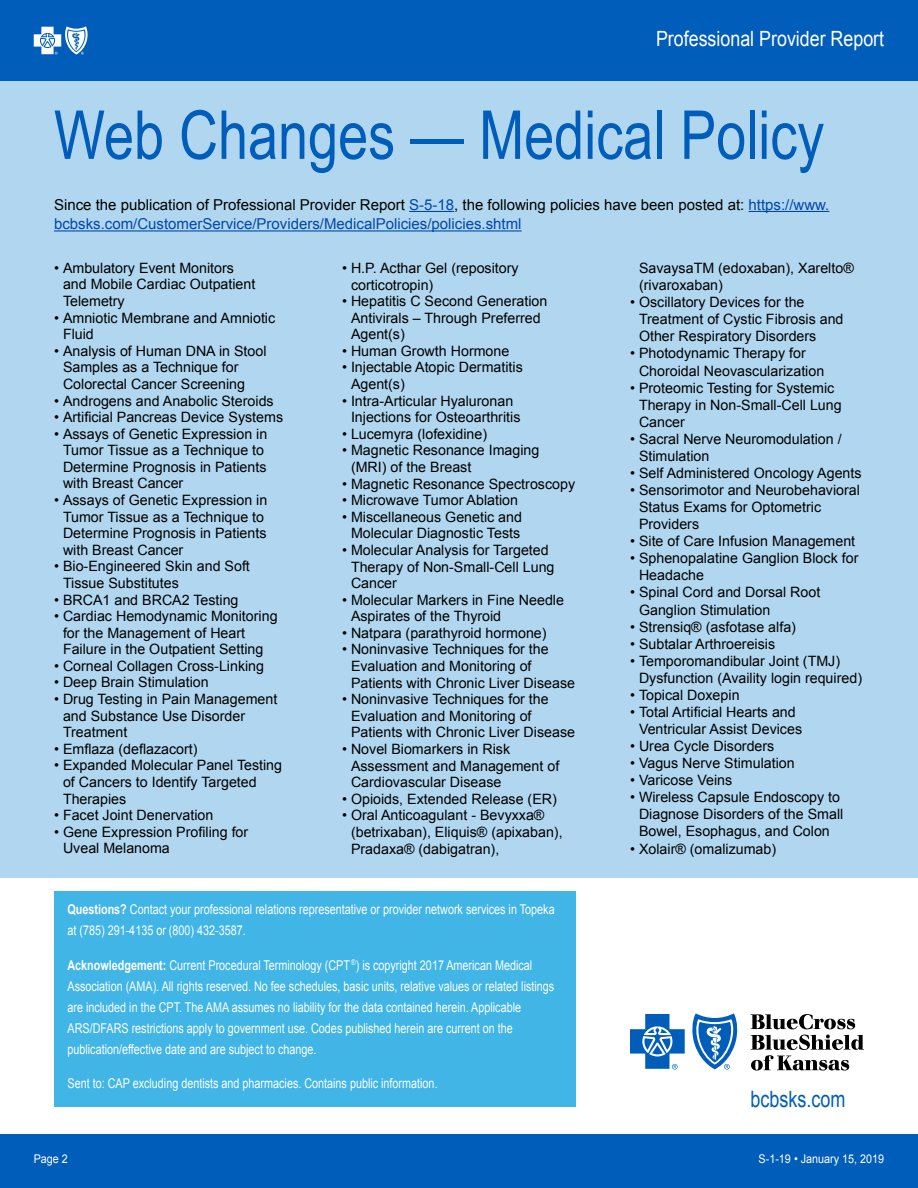
<style>
.page{position:relative;width:918px;height:1188px;background:#fff}
.page>*{position:absolute;margin:0;border:0;box-sizing:border-box;transform-origin:0 0}
.t1{font:67.5px "Arial";color:#005db9;scale:.8 1}
.t2{font:22.5px "Arial";color:#005db9;scale:.8 1}
.t3{font:21px "Arial";color:#fff;scale:.85 1}
.t4{font:15px/19.5px "Arial";color:#000}
.t5{font:14.25px/16.6px "Arial";color:#000}
.t6{font:13.5px/21px "Arial";color:#fff;scale:.8 1}
.t7{font:12px "Arial";color:#fff;scale:.9 1}
.s1{color:#0147a9}
.s2{font-weight:700}
</style>
<div class="page">
<div style="left:0;top:81px;width:918px;height:797px;background:#b1d7f0"></div>
<div style="left:0;top:0;width:918px;height:81px;background:#005db9"></div>
<div style="left:0;top:1134px;width:918px;height:54px;background:#005db9"></div>
<div style="left:54px;top:891px;width:522px;height:216px;background:#40b5e6"></div>
<svg style="left:751px;top:1035px;width:113px;height:36px"></svg>
<svg style="left:751px;top:1014px;width:104px;height:15px"></svg>
<svg style="left:630px;top:1014px;width:55px;height:56px"></svg>
<svg style="left:692px;top:1013px;width:46px;height:57px"></svg>
<svg style="left:34px;top:26px;width:54px;height:29px"></svg>
<hr style="left:409px;top:211px;width:45px;height:1px;background:#0147a9">
<hr style="left:749px;top:211px;width:80px;height:1px;background:#0147a9">
<hr style="left:54px;top:230px;width:468px;height:2px;background:#0147a9">
<h3 class="t3" style="left:656px;top:25px;width:270px">Professional Provider Report</h3>
<h1 class="t1" style="left:54px;top:91px;width:964px">Web Changes — Medical Policy</h1>
<p class="t4" style="left:54px;top:195px;width:777px">Since the publication of Professional Provider Report <span class="s1">S-5-18</span>, the following policies have been posted at: <span class="s1">https://www. bcbsks.com/CustomerService/Providers/MedicalPolicies/policies.shtml</span></p>
<p class="t5" style="left:63px;top:260px;width:194px;text-indent:-9px">• Ambulatory Event Monitors and Mobile Cardiac Outpatient<br>Telemetry</p>
<p class="t5" style="left:63px;top:309px;width:214px;text-indent:-9px">• Amniotic Membrane and Amniotic<br>Fluid</p>
<p class="t5" style="left:63px;top:343px;width:205px;text-indent:-9px">• Analysis of Human DNA in Stool<br>Samples as a Technique for<br>Colorectal Cancer Screening</p>
<p class="t5" style="left:54px;top:392px;width:221px">• Androgens and Anabolic Steroids</p>
<p class="t5" style="left:54px;top:409px;width:231px">• Artificial Pancreas Device Systems</p>
<p class="t5" style="left:63px;top:426px;width:206px;text-indent:-9px">• Assays of Genetic Expression in<br>Tumor Tissue as a Technique to<br>Determine Prognosis in Patients with Breast Cancer</p>
<p class="t5" style="left:63px;top:492px;width:206px;text-indent:-9px">• Assays of Genetic Expression in<br>Tumor Tissue as a Technique to<br>Determine Prognosis in Patients with Breast Cancer</p>
<p class="t5" style="left:63px;top:558px;width:188px;text-indent:-9px">• Bio-Engineered Skin and Soft<br>Tissue Substitutes</p>
<p class="t5" style="left:54px;top:591px;width:186px">• BRCA1 and BRCA2 Testing</p>
<p class="t5" style="left:63px;top:608px;width:216px;text-indent:-9px">• Cardiac Hemodynamic Monitoring for the Management of Heart<br>Failure in the Outpatient Setting</p>
<p class="t5" style="left:54px;top:658px;width:212px">• Corneal Collagen Cross-Linking</p>
<p class="t5" style="left:54px;top:674px;width:156px">• Deep Brain Stimulation</p>
<p class="t5" style="left:63px;top:691px;width:216px;text-indent:-9px">• Drug Testing in Pain Management and Substance Use Disorder<br>Treatment</p>
<p class="t5" style="left:54px;top:741px;width:145px">• Emflaza (deflazacort)</p>
<p class="t5" style="left:63px;top:757px;width:221px;text-indent:-9px">• Expanded Molecular Panel Testing of Cancers to Identify Targeted<br>Therapies</p>
<p class="t5" style="left:54px;top:807px;width:161px">• Facet Joint Denervation</p>
<p class="t5" style="left:63px;top:824px;width:187px;text-indent:-9px">• Gene Expression Profiling for<br>Uveal Melanoma</p>
<p class="t5" style="left:351px;top:260px;width:169px;text-indent:-9px">• H.P. Acthar Gel (repository corticotropin)</p>
<p class="t5" style="left:351px;top:293px;width:198px;text-indent:-9px">• Hepatitis C Second Generation<br>Antivirals – Through Preferred<br>Agent(s)</p>
<p class="t5" style="left:342px;top:343px;width:169px">• Human Growth Hormone</p>
<p class="t5" style="left:351px;top:359px;width:173px;text-indent:-9px">• Injectable Atopic Dermatitis<br>Agent(s)</p>
<p class="t5" style="left:351px;top:392px;width:171px;text-indent:-9px">• Intra-Articular Hyaluronan<br>Injections for Osteoarthritis</p>
<p class="t5" style="left:342px;top:426px;width:147px">• Lucemyra (lofexidine)</p>
<p class="t5" style="left:351px;top:442px;width:190px;text-indent:-9px">• Magnetic Resonance Imaging (MRI) of the Breast</p>
<p class="t5" style="left:342px;top:475px;width:235px">• Magnetic Resonance Spectroscopy</p>
<p class="t5" style="left:342px;top:492px;width:178px">• Microwave Tumor Ablation</p>
<p class="t5" style="left:342px;top:509px;width:182px;text-align:center">• Miscellaneous Genetic and<br>Molecular Diagnostic Tests</p>
<p class="t5" style="left:351px;top:542px;width:205px;text-indent:-9px">• Molecular Analysis for Targeted<br>Therapy of Non-Small-Cell Lung<br>Cancer</p>
<p class="t5" style="left:351px;top:592px;width:215px;text-indent:-9px">• Molecular Markers in Fine Needle<br>Aspirates of the Thyroid</p>
<p class="t5" style="left:342px;top:625px;width:206px">• Natpara (parathyroid hormone)</p>
<p class="t5" style="left:351px;top:641px;width:226px;text-indent:-9px">• Noninvasive Techniques for the<br>Evaluation and Monitoring of<br>Patients with Chronic Liver Disease</p>
<p class="t5" style="left:351px;top:691px;width:226px;text-indent:-9px">• Noninvasive Techniques for the<br>Evaluation and Monitoring of<br>Patients with Chronic Liver Disease</p>
<p class="t5" style="left:351px;top:741px;width:210px;text-indent:-9px">• Novel Biomarkers in Risk<br>Assessment and Management of<br>Cardiovascular Disease</p>
<p class="t5" style="left:342px;top:791px;width:216px">• Opioids, Extended Release (ER)</p>
<p class="t5" style="left:351px;top:807px;width:213px;text-indent:-9px">• Oral Anticoagulant - Bevyxxa® (betrixaban), Eliquis® (apixaban),<br>Pradaxa® (dabigatran),</p>
<p class="t6" style="left:68px;top:899px;width:610px"><span class="s2">Questions?</span> Contact your professional relations representative or provider network services in Topeka at (785) 291-4135 or (800) 432-3587.</p>
<p class="t6" style="left:68px;top:955px;width:610px"><span class="s2">Acknowledgement:</span> Current Procedural Terminology (CPT <sup>®</sup>) is copyright 2017 American Medical Association (AMA). All rights reserved. No fee schedules, basic units, relative values or related listings are included in the CPT. The AMA assumes no liability for the data contained herein. Applicable ARS/DFARS restrictions apply to government use. Codes published herein are current on the publication/effective date and are subject to change.</p>
<p class="t6" style="left:68px;top:1073px;width:464px">Sent to: CAP excluding dentists and pharmacies. Contains public information.</p>
<p class="t7" style="left:34px;top:1151px;width:40px">Page 2</p>
<p class="t5" style="left:639px;top:260px;width:216px;line-height:17.1px">SavaysaTM (edoxaban), Xarelto® (rivaroxaban)</p>
<p class="t5" style="left:639px;top:294px;width:206px;line-height:17.1px;text-indent:-9px">• Oscillatory Devices for the<br>Treatment of Cystic Fibrosis and<br>Other Respiratory Disorders</p>
<p class="t5" style="left:639px;top:345px;width:187px;line-height:17.1px;text-indent:-9px">• Photodynamic Therapy for<br>Choroidal Neovascularization</p>
<p class="t5" style="left:639px;top:379px;width:204px;line-height:17.1px;text-indent:-9px">• Proteomic Testing for Systemic<br>Therapy in Non-Small-Cell Lung<br>Cancer</p>
<p class="t5" style="left:639px;top:430px;width:204px;line-height:17.1px;text-indent:-9px">• Sacral Nerve Neuromodulation /<br>Stimulation</p>
<p class="t5" style="left:630px;top:465px;width:233px">• Self Administered Oncology Agents</p>
<p class="t5" style="left:639px;top:482px;width:222px;line-height:17.1px;text-indent:-9px">• Sensorimotor and Neurobehavioral<br>Status Exams for Optometric<br>Providers</p>
<p class="t5" style="left:630px;top:533px;width:227px">• Site of Care Infusion Management</p>
<p class="t5" style="left:639px;top:550px;width:221px;line-height:17.1px;text-indent:-9px">• Sphenopalatine Ganglion Block for<br>Headache</p>
<p class="t5" style="left:639px;top:584px;width:183px;line-height:17.1px;text-indent:-9px">• Spinal Cord and Dorsal Root<br>Ganglion Stimulation</p>
<p class="t5" style="left:630px;top:618px;width:168px">• Strensiq® (asfotase alfa)</p>
<p class="t5" style="left:630px;top:636px;width:147px">• Subtalar Arthroereisis</p>
<p class="t5" style="left:639px;top:652px;width:225px;line-height:17.1px;text-indent:-9px">• Temporomandibular Joint (TMJ)<br>Dysfunction (Availity login required)</p>
<p class="t5" style="left:630px;top:687px;width:111px">• Topical Doxepin</p>
<p class="t5" style="left:639px;top:704px;width:165px;line-height:17.1px;text-indent:-9px">• Total Artificial Hearts and<br>Ventricular Assist Devices</p>
<p class="t5" style="left:630px;top:738px;width:146px">• Urea Cycle Disorders</p>
<p class="t5" style="left:630px;top:755px;width:166px">• Vagus Nerve Stimulation</p>
<p class="t5" style="left:630px;top:772px;width:104px">• Varicose Veins</p>
<p class="t5" style="left:639px;top:789px;width:206px;line-height:17.1px;text-indent:-9px">• Wireless Capsule Endoscopy to<br>Diagnose Disorders of the Small<br>Bowel, Esophagus, and Colon</p>
<p class="t5" style="left:630px;top:840px;width:148px">• Xolair® (omalizumab)</p>
<h2 class="t2" style="left:751px;top:1085px;width:120px">bcbsks.com</h2>
<p class="t7" style="left:759px;top:1151px;width:141px">S-1-19 • January 15, 2019</p>
</div>
